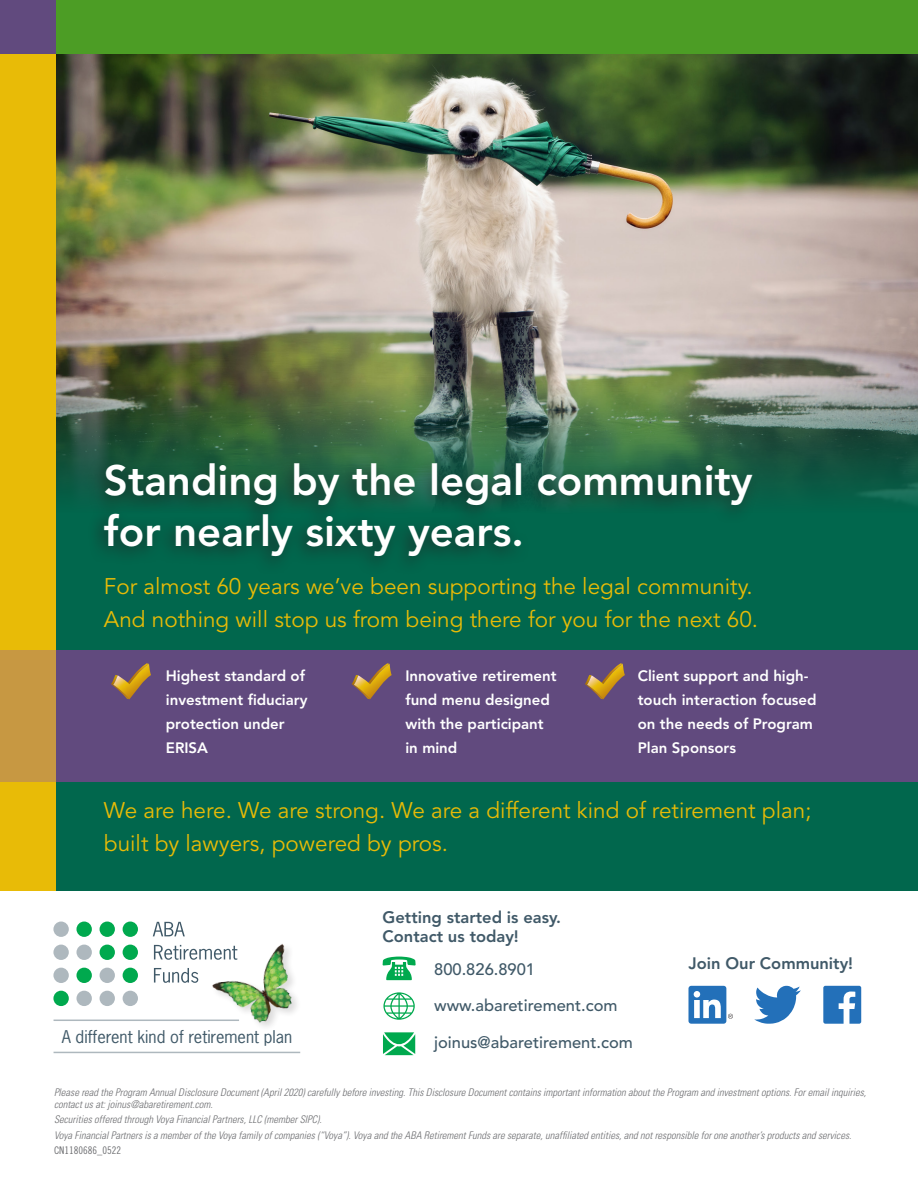
<style>
.page{position:relative;width:918px;height:1188px;background:#fff}
.page>*{position:absolute;margin:0;border:0;box-sizing:border-box;transform-origin:0 0}
.t1{font:800 42px/50.2px "Avenir";color:#fff}
.t2{font:22.5px/33px "Avenir";color:#e8bb07}
.t3{font:500 16.5px "Avenir";color:#405968}
.t4{font:800 16.5px/18.5px "Avenir";color:#405968}
.t5{font:16.5px "News Gothic Std";color:#405968}
.t6{font:800 15px/24px "Avenir";color:#fff}
.t7{font:italic 300 condensed 10.5px/12.6px "Univers";color:#6c6d70}
.t8{font:10.5px "Trade Gothic Cond Eighteen";color:#6c6d70}
</style>
<div class="page">
<img style="left:55px;top:54px;width:863px;height:328px">
<div style="left:54px;top:513px;width:864px;height:378px;background:#01674d"></div>
<img style="left:55px;top:382px;width:863px;height:132px">
<div style="left:0;top:0;width:918px;height:54px;background:#4c9d25"></div>
<div style="left:86px;top:454px;width:675px;height:121px;background:#231f20;opacity:.75"></div>
<svg style="left:383px;top:992px;width:32px;height:28px"></svg>
<svg style="left:383px;top:957px;width:33px;height:23px"></svg>
<svg style="left:383px;top:1032px;width:32px;height:23px"></svg>
<div style="left:53px;top:922px;width:16px;height:15px;background:#aeb8be;border-radius:50%"></div>
<div style="left:53px;top:945px;width:16px;height:15px;background:#aeb8be;border-radius:50%"></div>
<div style="left:53px;top:968px;width:16px;height:15px;background:#aeb8be;border-radius:50%"></div>
<div style="left:76px;top:945px;width:16px;height:15px;background:#aeb8be;border-radius:50%"></div>
<div style="left:76px;top:991px;width:16px;height:15px;background:#aeb8be;border-radius:50%"></div>
<div style="left:100px;top:968px;width:15px;height:15px;background:#aeb8be;border-radius:50%"></div>
<div style="left:100px;top:991px;width:15px;height:15px;background:#aeb8be;border-radius:50%"></div>
<div style="left:123px;top:991px;width:15px;height:15px;background:#aeb8be;border-radius:50%"></div>
<div style="left:53px;top:991px;width:16px;height:15px;background:#00a94e;border-radius:50%"></div>
<div style="left:76px;top:922px;width:16px;height:15px;background:#00a94e;border-radius:50%"></div>
<div style="left:76px;top:968px;width:16px;height:15px;background:#00a94e;border-radius:50%"></div>
<div style="left:100px;top:922px;width:15px;height:15px;background:#00a94e;border-radius:50%"></div>
<div style="left:100px;top:945px;width:15px;height:15px;background:#00a94e;border-radius:50%"></div>
<div style="left:123px;top:922px;width:15px;height:15px;background:#00a94e;border-radius:50%"></div>
<div style="left:123px;top:945px;width:15px;height:15px;background:#00a94e;border-radius:50%"></div>
<div style="left:123px;top:968px;width:15px;height:15px;background:#00a94e;border-radius:50%"></div>
<svg style="left:153px;top:922px;width:32px;height:14px"></svg>
<svg style="left:154px;top:945px;width:44px;height:15px"></svg>
<svg style="left:154px;top:968px;width:44px;height:15px"></svg>
<hr style="left:54px;top:1020px;width:185px;height:1px;background:#aeb8be">
<hr style="left:54px;top:1052px;width:246px;height:1px;background:#aeb8be">
<img style="left:199px;top:944px;width:98px;height:83px">
<div style="left:0;top:54px;width:55px;height:837px;background:#e8bb07"></div>
<div style="left:0;top:0;width:55px;height:54px;background:#614a7e"></div>
<svg style="left:754px;top:986px;width:47px;height:38px"></svg>
<svg style="left:823px;top:986px;width:38px;height:38px"></svg>
<svg style="left:728px;top:1014px;width:5px;height:5px"></svg>
<div style="left:688px;top:986px;width:38px;height:38px;background:#2370b9;border-radius:3px"></div>
<svg style="left:694px;top:991px;width:27px;height:27px"></svg>
<div style="left:55px;top:650px;width:863px;height:131px;background:#614a7e"></div>
<svg style="left:111px;top:663px;width:40px;height:36px"></svg>
<svg style="left:351px;top:663px;width:41px;height:36px"></svg>
<svg style="left:585px;top:663px;width:40px;height:36px"></svg>
<div style="left:0;top:650px;width:55px;height:131px;background:#c79842"></div>
<h1 class="t1" style="left:104px;top:456px;width:650px">Standing by the legal community for nearly sixty years.</h1>
<h2 class="t2" style="left:104px;top:570px;width:656px">For almost 60 years we’ve been supporting the legal community.<br>And nothing will stop us from being there for you for the next 60.</h2>
<h3 class="t6" style="left:166px;top:664px;width:143px">Highest standard of investment fiduciary protection under<br>ERISA</h3>
<h3 class="t6" style="left:405px;top:664px;width:153px">Innovative retirement fund menu designed with the participant in mind</h3>
<h3 class="t6" style="left:638px;top:664px;width:180px">Client support and high&shy;touch interaction focused on the needs of Program<br>Plan Sponsors</h3>
<h2 class="t2" style="left:104px;top:794px;width:709px">We are here. We are strong. We are a different kind of retirement plan; built by lawyers, powered by pros.</h2>
<h3 class="t5" style="left:62px;top:1026px;width:232px">A different kind of retirement plan</h3>
<h3 class="t4" style="left:383px;top:908px;width:180px">Getting started is easy.<br>Contact us today!</h3>
<h3 class="t3" style="left:434px;top:960px;width:102px">800.826.8901</h3>
<h3 class="t3" style="left:434px;top:996px;width:185px">www.abaretirement.com</h3>
<h3 class="t3" style="left:434px;top:1033px;width:200px">joinus@abaretirement.com</h3>
<h3 class="t4" style="left:688px;top:954px;width:166px">Join Our Community!</h3>
<p class="t7" style="left:54px;top:1085px;width:814px">Please read the Program Annual Disclosure Document (April 2020) carefully before investing. This Disclosure Document contains important information about the Program and investment options. For email inquiries, contact us at: joinus@abaretirement.com.</p>
<p class="t7" style="left:54px;top:1112px;width:799px;line-height:15.3px">Securities offered through Voya Financial Partners, LLC (member SIPC).<br>Voya Financial Partners is a member of the Voya family of companies (“Voya”). Voya and the ABA Retirement Funds are separate, unaffiliated entities, and not responsible for one another’s products and services.</p>
<p class="t8" style="left:54px;top:1144px;width:69px">CN1180686_0522</p>
</div>
